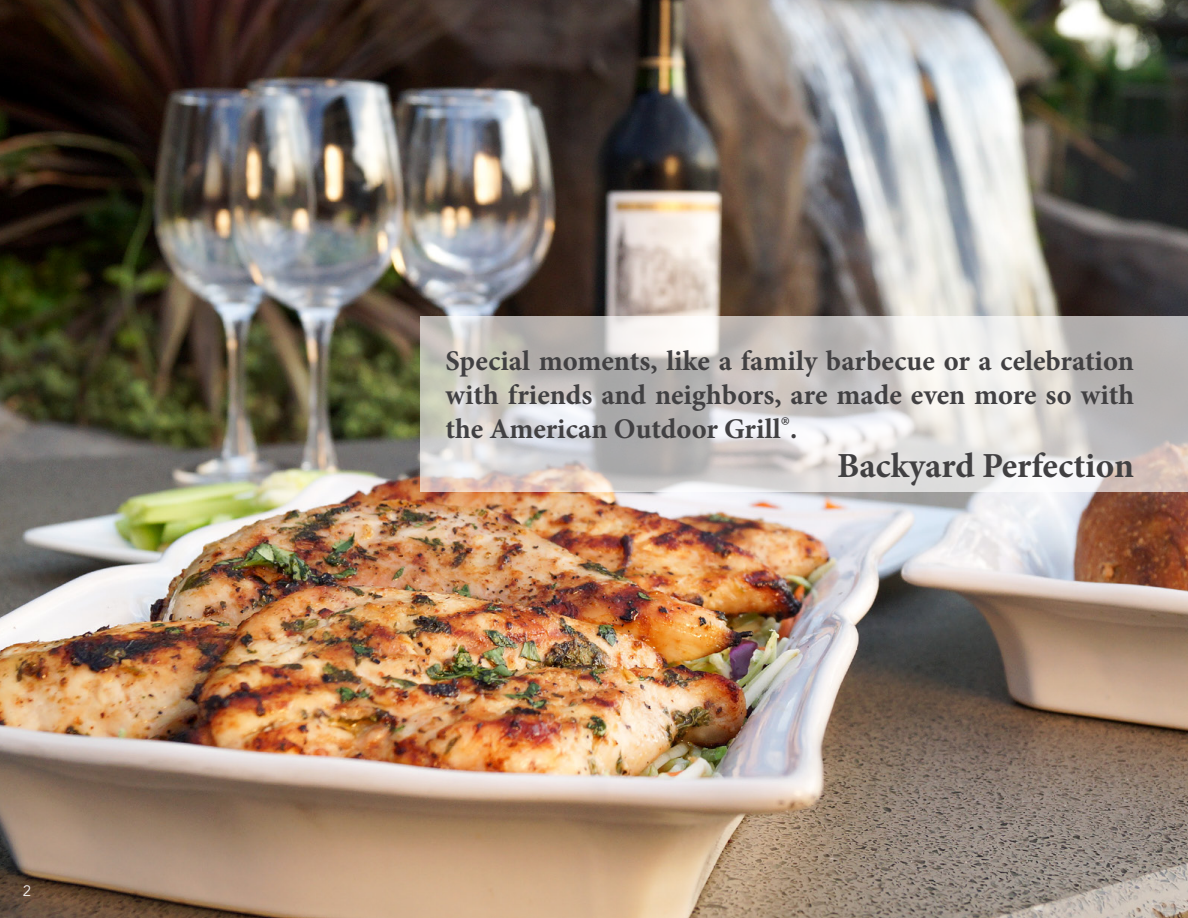
<style>
.page{position:relative;width:1188px;height:918px;background:#fff}
.page>*{position:absolute;margin:0;border:0;box-sizing:border-box;transform-origin:0 0}
.t1{font:700 35.25px "Minion Pro";color:#414042}
.t2{font:700 28.5px/34.2px "Minion Pro";color:#414042;text-align:justify}
.t3{font:15px "Avenir";color:#f1f1f2}
</style>
<div class="page">
<img style="left:0;top:0;width:1188px;height:918px">
<hr style="left:1187px;top:316px;width:1px;height:602px;background:#a7a9ac">
<svg style="left:420px;top:316px;width:768px;height:176px"></svg>
<p class="t3" style="left:23px;top:881px;width:10px">2</p>
<p class="t2" style="left:446px;top:344px;width:690px">Special moments, like a family barbecue or a celebration with friends and neighbors, are made even more so with the American Outdoor Grill®.</p>
<p class="t1" style="left:837px;top:441px;width:299px">Backyard Perfection</p>
</div>
